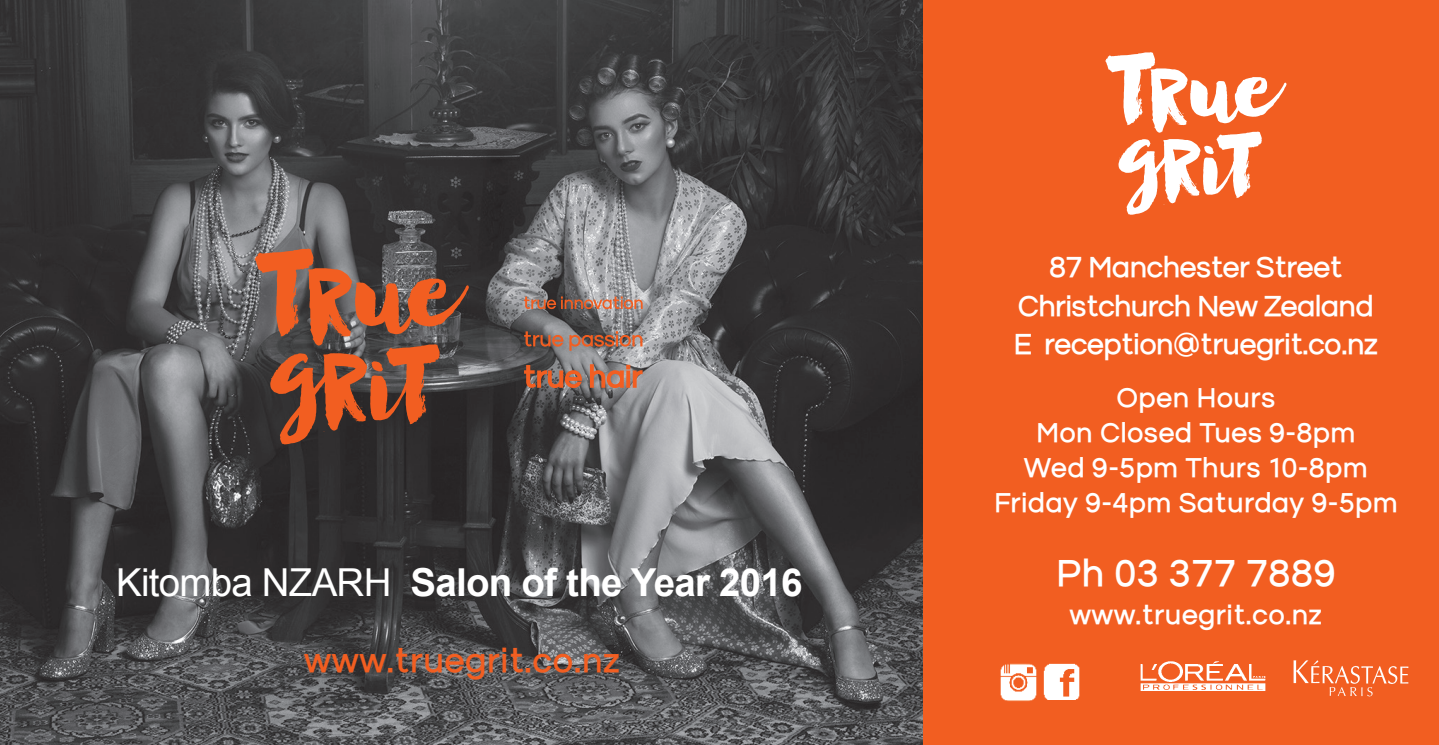
<style>
.page{position:relative;width:1439px;height:745px;background:#fff}
.page>*{position:absolute;margin:0;border:0;box-sizing:border-box;transform-origin:0 0}
.t1{font:700 38.5px "Arial";letter-spacing:-.02em;color:#fff}
.t2{font:700 38.5px "Origin";letter-spacing:.035em;color:#fff}
.t3{font:700 35px "Origin";letter-spacing:.035em;color:#f25e21}
.t4{font:700 29.75px/38.5px "Origin";color:#fff;text-align:center}
.t5{font:700 28px/35px "Origin";letter-spacing:.035em;color:#fff;text-align:center}
.s1{font-weight:400}
</style>
<div class="page">
<img style="left:0;top:0;width:924px;height:744px">
<div style="left:924px;top:0;width:515px;height:744px;background:#f25e21"></div>
<svg style="left:1105px;top:52px;width:181px;height:163px"></svg>
<svg style="left:524px;top:296px;width:118px;height:14px;background:#a37867"></svg>
<svg style="left:524px;top:331px;width:118px;height:19px;background:#946b5c"></svg>
<svg style="left:524px;top:364px;width:118px;height:25px;background:#a66f59"></svg>
<svg style="left:254px;top:248px;width:215px;height:196px;background:#804e3b"></svg>
<img style="left:1140px;top:661px;width:126px;height:30px">
<img style="left:1293px;top:660px;width:116px;height:37px">
<img style="left:1043px;top:663px;width:37px;height:36px">
<img style="left:1000px;top:663px;width:37px;height:37px">
<h1 class="t1" style="left:116px;top:556px;width:688px"><span class="s1">Kitomba NZARH</span> Salon of the Year 2016</h1>
<p class="t3" style="left:304px;top:642px;width:316px">www.truegrit.co.nz</p>
<p class="t4" style="left:1014px;top:248px;width:365px">87 Manchester Street<br>Christchurch New Zealand<br>E reception@truegrit.co.nz</p>
<p class="t5" style="left:994px;top:380px;width:405px">Open Hours<br>Mon Closed Tues 9-8pm<br>Wed 9-5pm Thurs 10-8pm<br>Friday 9-4pm Saturday 9-5pm</p>
<h1 class="t2" style="left:1056px;top:553px;width:280px">Ph 03 377 7889</h1>
<p class="t5" style="left:1070px;top:597px;width:253px">www.truegrit.co.nz</p>
</div>
